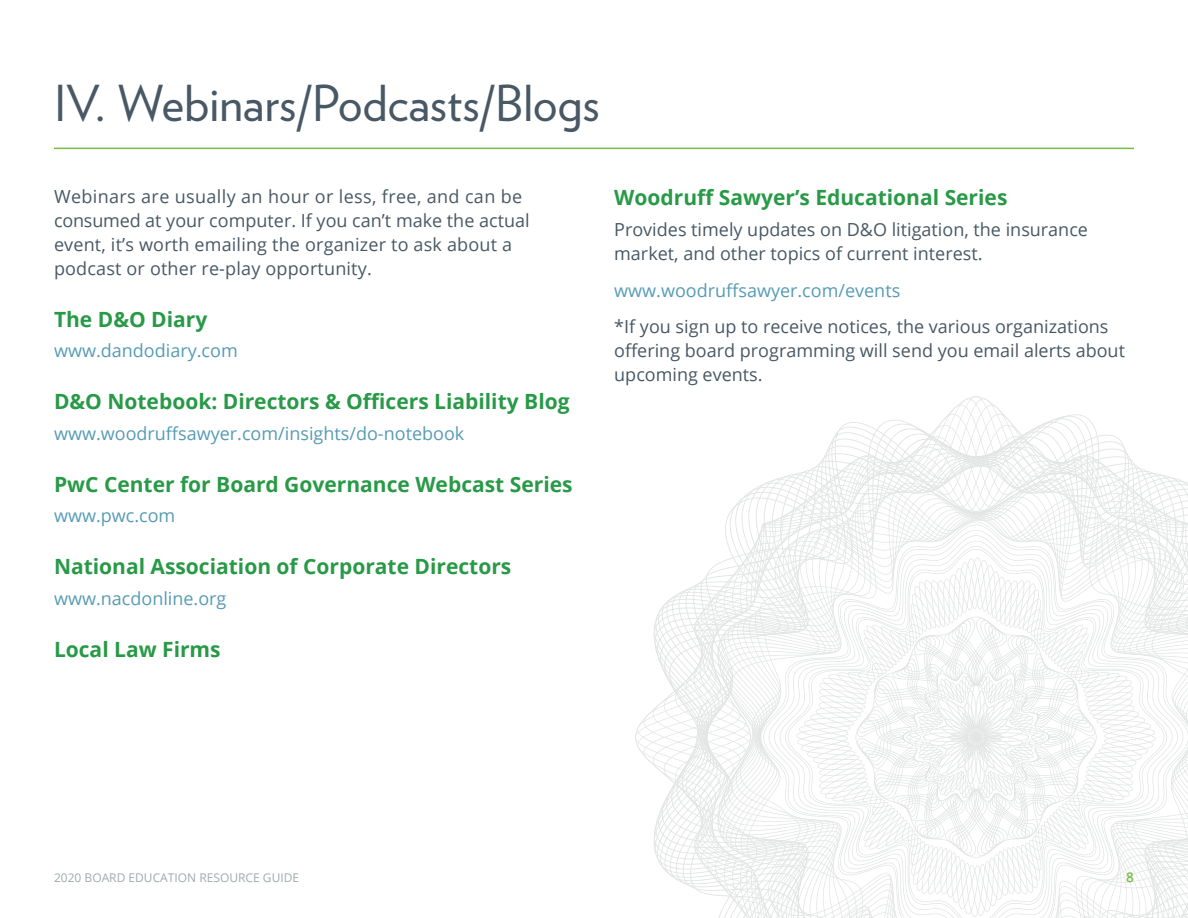
<style>
.page{position:relative;width:1188px;height:918px;background:#fff}
.page>*{position:absolute;margin:0;border:0;box-sizing:border-box;transform-origin:0 0}
.t1{font:49.5px "Verlag";letter-spacing:-.005em;color:#485865}
.t2{font:700 21px "Open Sans";color:#289a47}
.t3{font:18px/24px "Open Sans";color:#485865}
.t4{font:18px "Open Sans";color:#569bb4}
.t5{font:600 13.5px "Open Sans";color:#76bc43}
.t6{font:12px "Open Sans";color:#a0a9ad}
</style>
<div class="page">
<svg style="left:664px;top:398px;width:524px;height:520px"></svg>
<svg style="left:902px;top:672px;width:147px;height:131px"></svg>
<hr style="left:54px;top:148px;width:1080px;height:1px;background:#76bc43">
<h1 class="t1" style="left:54px;top:66px;width:547px">IV. Webinars/Podcasts/Blogs</h1>
<p class="t3" style="left:54px;top:184px;width:477px">Webinars are usually an hour or less, free, and can be consumed at your computer. If you can’t make the actual event, it’s worth emailing the organizer to ask about a podcast or other re-play opportunity.</p>
<p class="t2" style="left:54px;top:304px;width:155px">The D&amp;O Diary</p>
<p class="t4" style="left:54px;top:338px;width:185px">www.dandodiary.com</p>
<p class="t2" style="left:54px;top:387px;width:517px">D&amp;O Notebook: Directors &amp; Officers Liability Blog</p>
<p class="t4" style="left:54px;top:421px;width:412px">www.woodruffsawyer.com/insights/do-notebook</p>
<p class="t2" style="left:54px;top:469px;width:520px">PwC Center for Board Governance Webcast Series</p>
<p class="t4" style="left:54px;top:503px;width:123px">www.pwc.com</p>
<p class="t2" style="left:54px;top:552px;width:459px">National Association of Corporate Directors</p>
<p class="t4" style="left:54px;top:586px;width:174px">www.nacdonline.org</p>
<p class="t2" style="left:54px;top:634px;width:168px">Local Law Firms</p>
<p class="t2" style="left:614px;top:183px;width:395px">Woodruff Sawyer’s Educational Series</p>
<p class="t3" style="left:614px;top:217px;width:475px">Provides timely updates on D&amp;O litigation, the insurance market, and other topics of current interest.</p>
<p class="t4" style="left:614px;top:278px;width:288px">www.woodruffsawyer.com/events</p>
<p class="t3" style="left:614px;top:314px;width:512px">*If you sign up to receive notices, the various organizations offering board programming will send you email alerts about upcoming events.</p>
<p class="t6" style="left:54px;top:870px;width:247px">2020 BOARD EDUCATION RESOURCE GUIDE</p>
<p class="t5" style="left:1126px;top:868px;width:9px">8</p>
</div>
